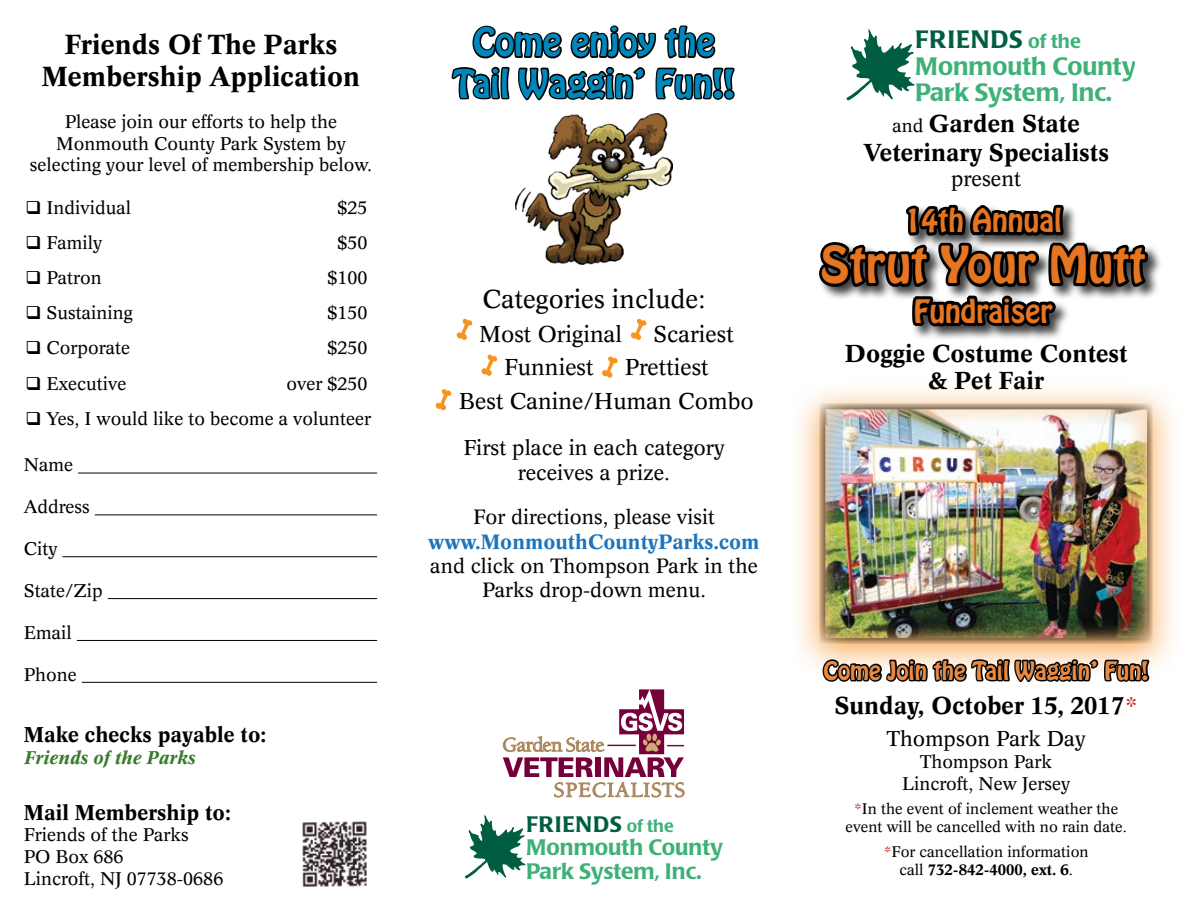
<style>
.page{position:relative;width:1188px;height:918px;background:#fff}
.page>*{position:absolute;margin:0;border:0;box-sizing:border-box;transform-origin:0 0}
.t1{font:45px "Hobo Std";color:#e67522}
.t2{font:34.5px/41.4px "Hobo Std";color:#0088bd;text-align:center}
.t3{font:28.5px "Hobo Std";color:#e67522}
.t4{font:700 27px/32.4px "Concorde";color:#000;text-align:center}
.t5{font:25.5px "Concorde";color:#000}
.t6{font:500 24.9px/26.2px "Poppl Laudatio";color:#3db178}
.t7{font:700 24px/28.8px "Concorde";color:#000;text-align:center}
.t8{font:22.5px/33.8px "Concorde";color:#000}
.t9{font:22.5px "Hobo Std";color:#ea8a43}
.t10{font:500 22.2px/23.4px "Poppl Laudatio";color:#3db178}
.t11{font:21px/25.2px "Concorde";color:#000;text-align:center}
.t12{font:700 21px "Concorde";color:#000}
.t13{font:20.25px/24.3px "Concorde";color:#000;text-align:center}
.t14{font:700 20.25px "Concorde";color:#1c75bc}
.t15{font:18px/21.6px "Concorde";color:#000;text-align:center}
.t16{font:italic 700 18px "Concorde";color:#387c2b}
.t17{font:15px/18px "Concorde";color:#000;text-align:center}
.s1{color:#005d42}
.s2{font-size:17.25px}
.s3{font-size:19.35px}
.s4{font-weight:400;font-size:18px}
.s5{color:#d2232a}
.s6{font-weight:700}
</style>
<div class="page">
<hr style="left:78px;top:473px;width:299px;height:1px;background:#000">
<hr style="left:62px;top:556px;width:315px;height:1px;background:#000">
<hr style="left:77px;top:640px;width:300px;height:1px;background:#000">
<hr style="left:95px;top:515px;width:282px;height:1px;background:#000">
<hr style="left:108px;top:598px;width:269px;height:1px;background:#000">
<hr style="left:82px;top:682px;width:295px;height:1px;background:#000">
<img style="left:302px;top:821px;width:65px;height:66px">
<svg style="left:847px;top:28px;width:68px;height:73px"></svg>
<svg style="left:465px;top:814px;width:61px;height:65px"></svg>
<svg style="left:503px;top:689px;width:181px;height:108px"></svg>
<div style="left:789px;top:380px;width:394px;height:301px;background:#f78e1e;opacity:.75"></div>
<img style="left:826px;top:410px;width:320px;height:227px">
<svg style="left:451px;top:25px;width:284px;height:76px"></svg>
<svg style="left:457px;top:319px;width:15px;height:21px"></svg>
<svg style="left:482px;top:355px;width:15px;height:21px"></svg>
<svg style="left:436px;top:389px;width:15px;height:21px"></svg>
<svg style="left:602px;top:357px;width:16px;height:21px"></svg>
<svg style="left:631px;top:319px;width:15px;height:21px"></svg>
<svg style="left:821px;top:658px;width:330px;height:25px;background:#696561"></svg>
<div style="left:818px;top:204px;width:345px;height:137px;background:#000;opacity:.75"></div>
<svg style="left:818px;top:204px;width:333px;height:125px"></svg>
<img style="left:515px;top:113px;width:158px;height:151px">
<h3 class="t4" style="left:42px;top:28px;width:320px">Friends Of The Parks<br>Membership Application</h3>
<p class="t15" style="left:30px;top:111px;width:344px">Please join our efforts to help the<br>Monmouth County Park System by selecting your level of membership below.</p>
<p class="t15" style="left:26px;top:197px;width:107px">❑ Individual</p>
<p class="t15" style="left:337px;top:197px;width:32px">$25</p>
<p class="t15" style="left:26px;top:232px;width:78px">❑ Family</p>
<p class="t15" style="left:337px;top:232px;width:32px">$50</p>
<p class="t15" style="left:26px;top:267px;width:78px">❑ Patron</p>
<p class="t15" style="left:327px;top:267px;width:42px">$100</p>
<p class="t15" style="left:26px;top:302px;width:109px">❑ Sustaining</p>
<p class="t15" style="left:327px;top:302px;width:42px">$150</p>
<p class="t15" style="left:26px;top:337px;width:106px">❑ Corporate</p>
<p class="t15" style="left:327px;top:337px;width:42px">$250</p>
<p class="t15" style="left:26px;top:372px;width:103px">❑ Executive</p>
<p class="t15" style="left:286px;top:372px;width:83px">over $250</p>
<p class="t15" style="left:26px;top:407px;width:347px">❑ Yes, I would like to become a volunteer</p>
<p class="t15" style="left:24px;top:454px;width:51px">Name</p>
<p class="t15" style="left:24px;top:496px;width:68px">Address</p>
<p class="t15" style="left:24px;top:537px;width:35px">City</p>
<p class="t15" style="left:24px;top:579px;width:80px">State/Zip</p>
<p class="t15" style="left:24px;top:621px;width:49px">Email</p>
<p class="t15" style="left:24px;top:663px;width:54px">Phone</p>
<p class="t12" style="left:24px;top:722px;width:244px">Make checks payable to:</p>
<p class="t16" style="left:24px;top:746px;width:173px">Friends of the Parks</p>
<p class="t12" style="left:24px;top:799px;width:209px">Mail Membership to:</p>
<p class="t15" style="left:24px;top:824px;width:201px;text-align:left">Friends of the Parks<br>PO Box 686<br>Lincroft, NJ 07738-0686</p>
<h2 class="t2" style="left:453px;top:22px;width:283px">Come enjoy the<br>Tail Waggin’ Fun!!</h2>
<h3 class="t5" style="left:483px;top:283px;width:224px">Categories include:</h3>
<p class="t8" style="left:479px;top:316px;width:145px">Most Original</p>
<p class="t8" style="left:654px;top:316px;width:82px">Scariest</p>
<p class="t8" style="left:504px;top:350px;width:91px">Funniest</p>
<p class="t8" style="left:459px;top:350px;width:296px;text-indent:166px">Prettiest<br>Best Canine/Human Combo</p>
<p class="t11" style="left:463px;top:434px;width:263px">First place in each category receives a prize.</p>
<p class="t13" style="left:473px;top:505px;width:243px">For directions, please visit</p>
<p class="t14" style="left:428px;top:529px;width:333px">www.MonmouthCountyParks.com</p>
<p class="t13" style="left:430px;top:553px;width:329px">and click on Thompson Park in the<br>Parks drop-down menu.</p>
<p class="t10" style="left:526px;top:813px;width:198px"><span class="s1">FRIENDS</span> <span class="s2">of the<br></span>Monmouth County<br>Park System, Inc.</p>
<h3 class="t6" style="left:915px;top:27px;width:222px"><span class="s1">FRIENDS</span> <span class="s3">of the<br></span>Monmouth County<br>Park System, Inc.</h3>
<h3 class="t7" style="left:863px;top:109px;width:247px"><span class="s4">and</span> Garden State<br>Veterinary Specialists</h3>
<p class="t11" style="left:951px;top:166px;width:72px">present</p>
<h3 class="t3" style="left:905px;top:201px;width:158px">14th Annual</h3>
<h1 class="t1" style="left:821px;top:234px;width:327px">Strut Your Mutt</h1>
<h3 class="t3" style="left:914px;top:292px;width:141px">Fundraiser</h3>
<h3 class="t7" style="left:845px;top:339px;width:284px;line-height:27px">Doggie Costume Contest &amp; Pet Fair</h3>
<p class="t9" style="left:824px;top:655px;width:327px">Come Join the Tail Waggin’ Fun!</p>
<h3 class="t7" style="left:834px;top:691px;width:305px">Sunday, October 15, 2017<span class="s5">*</span></h3>
<p class="t11" style="left:887px;top:726px;width:200px">Thompson Park Day</p>
<p class="t15" style="left:902px;top:750px;width:170px">Thompson Park<br>Lincroft, New Jersey</p>
<p class="t17" style="left:846px;top:800px;width:283px"><span class="s5">*</span>In the event of inclement weather the event will be cancelled with no rain date.</p>
<p class="t17" style="left:884px;top:842px;width:206px"><span class="s5">*</span>For cancellation information call <span class="s6">732-842-4000, ext. 6</span>.</p>
</div>
